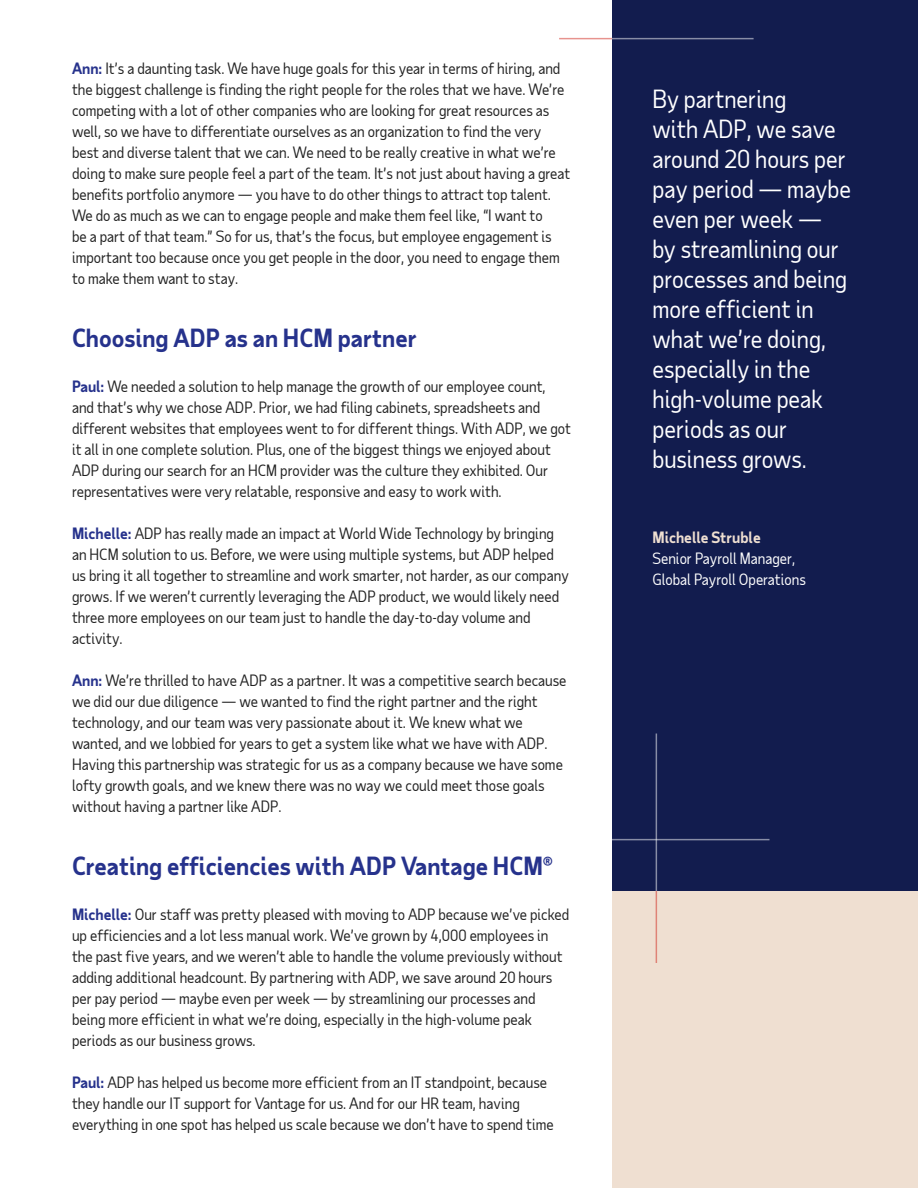
<style>
.page{position:relative;width:918px;height:1188px;background:#fff}
.page>*{position:absolute;margin:0;border:0;box-sizing:border-box;transform-origin:0 0}
.Accent_-_quote{font:24px/30px "Taub Sans";color:#fff}
.First-level_heading{font:700 24px "Taub Sans";color:#26328c}
.Body{font:15px/21px "Taub Sans";color:#222}
.Body-2{font:15px/21px "Taub Sans";color:#fff}
.s1{font-weight:700;color:#26328c}
.s2{font-weight:700;color:#efdfd1}
</style>
<div class="page">
<div style="left:612px;top:891px;width:306px;height:297px;background:#efdfd1"></div>
<div style="left:612px;top:0;width:306px;height:891px;background:#121c4e"></div>
<hr style="left:656px;top:891px;width:1px;height:72px;background:#d0271d">
<hr style="left:656px;top:734px;width:1px;height:157px;background:#fff">
<hr style="left:612px;top:839px;width:158px;height:1px;background:#fff">
<hr style="left:559px;top:38px;width:53px;height:1px;background:#d0271d">
<hr style="left:612px;top:38px;width:142px;height:1px;background:#fff">
<p class="Body" style="left:72px;top:57px;width:500px"><span class="s1">Ann:</span> It’s a daunting task. We have huge goals for this year in terms of hiring, and the biggest challenge is finding the right people for the roles that we have. We’re competing with a lot of other companies who are looking for great resources as well, so we have to differentiate ourselves as an organization to find the very best and diverse talent that we can. We need to be really creative in what we’re doing to make sure people feel a part of the team. It’s not just about having a great benefits portfolio anymore — you have to do other things to attract top talent.<br>We do as much as we can to engage people and make them feel like, “I want to<br>be a part of that team.” So for us, that’s the focus, but employee engagement is important too because once you get people in the door, you need to engage them to make them want to stay.</p>
<p class="First-level_heading" style="left:72px;top:322px;width:346px">Choosing ADP as an HCM partner</p>
<p class="Body" style="left:72px;top:375px;width:501px"><span class="s1">Paul:</span> We needed a solution to help manage the growth of our employee count, and that’s why we chose ADP. Prior, we had filing cabinets, spreadsheets and different websites that employees went to for different things. With ADP, we got it all in one complete solution. Plus, one of the biggest things we enjoyed about ADP during our search for an HCM provider was the culture they exhibited. Our representatives were very relatable, responsive and easy to work with.</p>
<p class="Body" style="left:72px;top:522px;width:498px"><span class="s1">Michelle:</span> ADP has really made an impact at World Wide Technology by bringing an HCM solution to us. Before, we were using multiple systems, but ADP helped us bring it all together to streamline and work smarter, not harder, as our company grows. If we weren’t currently leveraging the ADP product, we would likely need three more employees on our team just to handle the day-to-day volume and activity.</p>
<p class="Body" style="left:72px;top:669px;width:496px"><span class="s1">Ann:</span> We’re thrilled to have ADP as a partner. It was a competitive search because we did our due diligence — we wanted to find the right partner and the right technology, and our team was very passionate about it. We knew what we wanted, and we lobbied for years to get a system like what we have with ADP.<br>Having this partnership was strategic for us as a company because we have some lofty growth goals, and we knew there was no way we could meet those goals without having a partner like ADP.</p>
<p class="First-level_heading" style="left:72px;top:850px;width:483px">Creating efficiencies with ADP Vantage HCM®</p>
<p class="Body" style="left:72px;top:903px;width:499px"><span class="s1">Michelle:</span> Our staff was pretty pleased with moving to ADP because we’ve picked up efficiencies and a lot less manual work. We’ve grown by 4,000 employees in the past five years, and we weren’t able to handle the volume previously without adding additional headcount. By partnering with ADP, we save around 20 hours per pay period — maybe even per week — by streamlining our processes and being more efficient in what we’re doing, especially in the high-volume peak periods as our business grows.</p>
<p class="Body" style="left:72px;top:1071px;width:483px"><span class="s1">Paul:</span> ADP has helped us become more efficient from an IT standpoint, because they handle our IT support for Vantage for us. And for our HR team, having everything in one spot has helped us scale because we don’t have to spend time</p>
<p class="Accent_-_quote" style="left:652px;top:84px;width:200px">By partnering<br>with ADP, we save around 20 hours per pay period — maybe even per week — by streamlining our processes and being more efficient in what we’re doing, especially in the high-volume peak periods as our business grows.</p>
<p class="Body-2" style="left:652px;top:527px;width:155px"><span class="s2">Michelle Struble<br></span>Senior Payroll Manager,<br>Global Payroll Operations</p>
</div>
